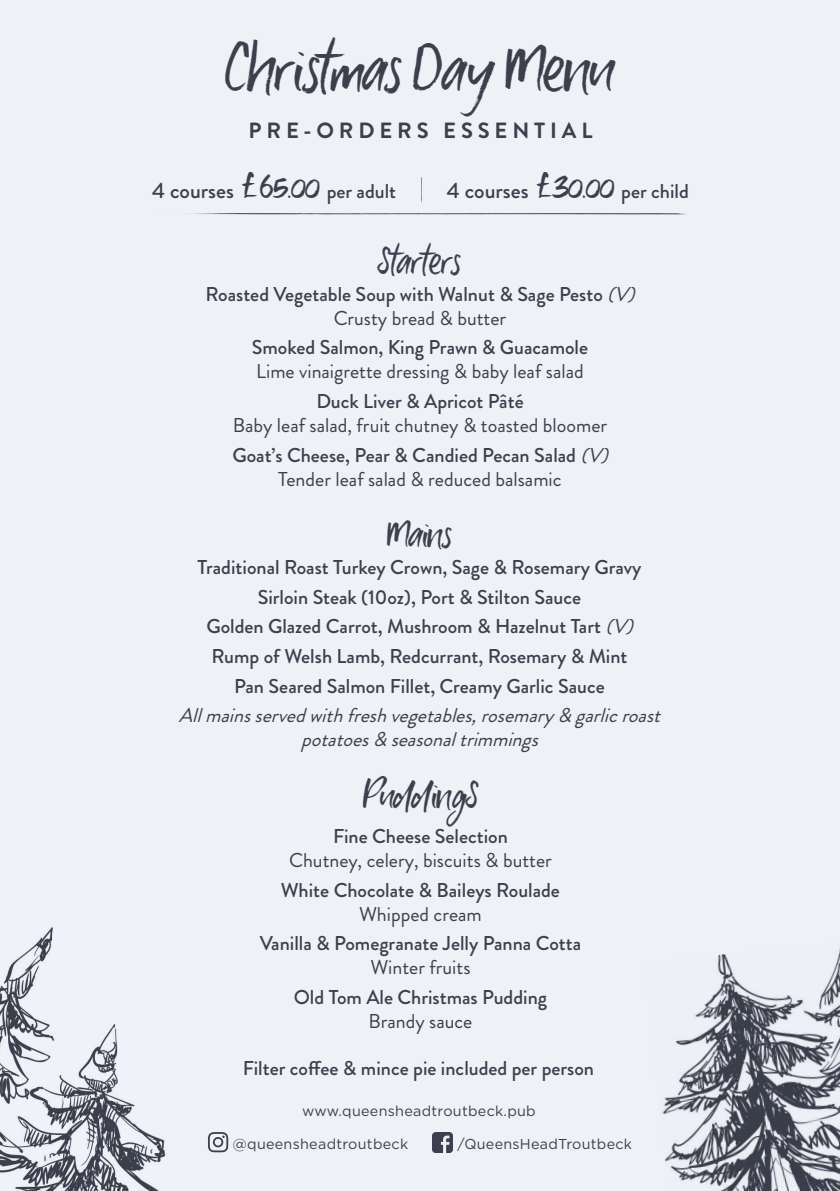
<style>
.page{position:relative;width:840px;height:1191px;background:#fff}
.page>*{position:absolute;margin:0;border:0;box-sizing:border-box;transform-origin:0 0}
.t1{font:38px "Blue Liquid";letter-spacing:-.02em;color:#3c3f4c}
.t2{font:500 22px "Brandon Grotesque";color:#3b3f4c}
.t3{font:700 22px "Brandon Grotesque";letter-spacing:.22em;color:#3c3f4c}
.t4{font:22px "Blue Liquid";color:#3c3f4c}
.t5{font:22px "Blue Liquid";letter-spacing:-.05em;color:#3c3f4c}
.t6{font:22px "Blue Liquid";letter-spacing:-.02em;color:#3c3f4c}
.t7{font:500 20px/29.6px "Brandon Grotesque";color:#3c3f4c;text-align:center}
.t8{font:20px/29.6px "Brandon Grotesque";color:#3c3f4c}
.t9{font:italic 20px/24px "Brandon Grotesque";color:#3c3f4c;text-align:center}
.t10{font:14.4px "Gotham";letter-spacing:.02em;color:#3c3f4c}
.s1{font-family:"Blue Liquid";font-weight:400;color:#3c3f4c}
.s2{font-size:20px}
.s3{font-weight:400;font-style:italic}
.s4{font-weight:400}
.s5{font-weight:500}
.s6{font-style:italic}
</style>
<div class="page">
<div style="left:0;top:0;width:839px;height:1191px;background:#eff1f7"></div>
<img style="left:0;top:888px;width:182px;height:303px">
<img style="left:643px;top:942px;width:196px;height:249px">
<svg style="left:152px;top:213px;width:536px;height:1px"></svg>
<svg style="left:421px;top:177px;width:1px;height:28px"></svg>
<img style="left:432px;top:1132px;width:20px;height:20px">
<svg style="left:208px;top:1132px;width:20px;height:20px"></svg>
<h1 class="t1" style="left:226px;top:55px;width:390px">Christmas Day Menu</h1>
<p class="t3" style="left:248px;top:115px;width:345px">PRE-ORDERS ESSENTIAL</p>
<p class="t2" style="left:152px;top:175px;width:245px">4 courses <span class="s1">£ 65.00</span> <span class="s2">per adult</span></p>
<p class="t2" style="left:446px;top:175px;width:243px">4 courses <span class="s1">£ 30.00</span> <span class="s2">per child</span></p>
<p class="t4" style="left:378px;top:253px;width:84px">Starters</p>
<p class="t7" style="left:205px;top:282px;width:437px;line-height:24px">Roasted Vegetable Soup with Walnut &amp; Sage Pesto <span class="s3">(V)<br></span><span class="s4">Crusty bread &amp; butter</span></p>
<p class="t7" style="left:252px;top:333px;width:337px">Smoked Salmon, King Prawn &amp; Guacamole</p>
<p class="t8" style="left:256px;top:357px;width:329px">Lime vinaigrette dressing &amp; baby leaf salad</p>
<p class="t7" style="left:316px;top:387px;width:209px">Duck Liver &amp; Apricot Pâté</p>
<p class="t8" style="left:232px;top:411px;width:384px">Baby leaf salad, fruit chutney &amp; toasted bloomer<br><span class="s5">Goat’s Cheese, Pear &amp; Candied Pecan Salad</span> <span class="s6">(V)</span></p>
<p class="t8" style="left:278px;top:464px;width:285px">Tender leaf salad &amp; reduced balsamic</p>
<p class="t6" style="left:386px;top:526px;width:67px">Mains</p>
<p class="t7" style="left:197px;top:552px;width:445px">Traditional Roast Turkey Crown, Sage &amp; Rosemary Gravy Sirloin Steak (10oz), Port &amp; Stilton Sauce<br>Golden Glazed Carrot, Mushroom &amp; Hazelnut Tart <span class="s3">(V)<br></span>Rump of Welsh Lamb, Redcurrant, Rosemary &amp; Mint Pan Seared Salmon Fillet, Creamy Garlic Sauce</p>
<p class="t9" style="left:179px;top:703px;width:490px">Allmainsservedwithfreshvegetables,rosemary&amp;garlicroast potatoes&amp;seasonaltrimmings</p>
<p class="t5" style="left:362px;top:787px;width:117px">PuddingS</p>
<p class="t7" style="left:333px;top:821px;width:176px">Fine Cheese Selection</p>
<p class="t8" style="left:289px;top:845px;width:264px">Chutney, celery, biscuits &amp; butter</p>
<p class="t7" style="left:281px;top:875px;width:280px">White Chocolate &amp; Baileys Roulade</p>
<p class="t8" style="left:359px;top:899px;width:124px">Whipped cream</p>
<p class="t7" style="left:260px;top:929px;width:323px">Vanilla &amp; Pomegranate Jelly Panna Cotta</p>
<p class="t8" style="left:370px;top:952px;width:101px">Winter fruits</p>
<p class="t7" style="left:294px;top:982px;width:254px">Old Tom Ale Christmas Pudding</p>
<p class="t8" style="left:368px;top:1006px;width:105px">Brandy sauce</p>
<p class="t7" style="left:243px;top:1053px;width:352px">Filter coffee &amp; mince pie included per person</p>
<p class="t10" style="left:302px;top:1102px;width:235px">www.queensheadtroutbeck.pub</p>
<p class="t10" style="left:233px;top:1134px;width:177px">@queensheadtroutbeck</p>
<p class="t10" style="left:457px;top:1134px;width:176px">/QueensHeadTroutbeck</p>
</div>
